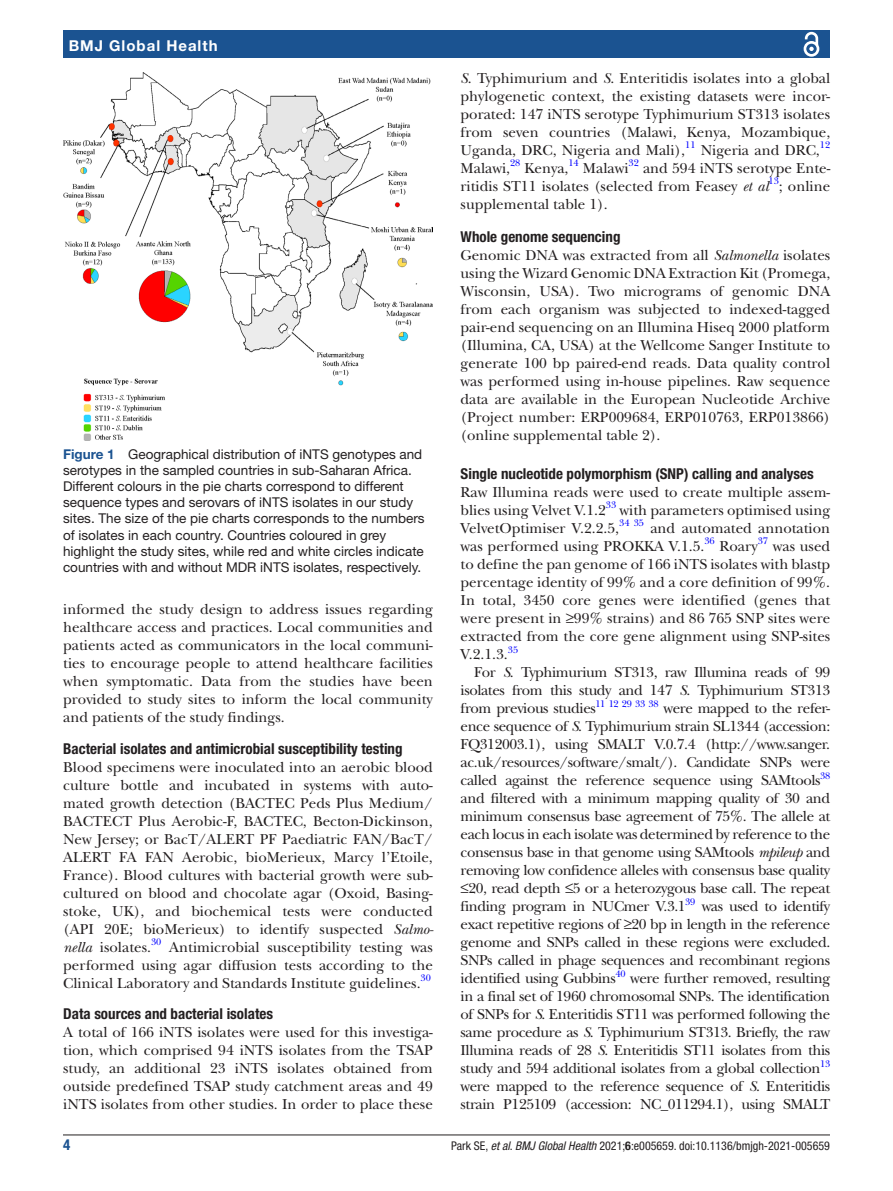
<style>
.page{position:relative;width:893px;height:1191px;background:#fff}
.page>*{position:absolute;margin:0;border:0;box-sizing:border-box;transform-origin:0 0}
.t1{font:15px/18px "New Baskerville";color:#231f20;text-align:justify}
.t2{font:700 condensed 15px "Helvetica Neue LT Std";color:#231f20}
.t3{font:15px/18px "New Baskerville";letter-spacing:-.025em;color:#231f20}
.t4{font:700 15px "Helvetica Neue LT Std";letter-spacing:.065em;color:#fff}
.t5{font:700 condensed 15px "Helvetica Neue LT Std";color:#1b5391}
.t6{font:13.5px/16.2px "Helvetica Neue LT Std";color:#231f20}
.t7{font:condensed 12px "Helvetica Neue LT Std";color:#231f20}
.t8{font:9.9px "New Baskerville";color:#00f}
.s1{font-weight:700;color:#1b5391}
.s2{font-style:italic}
.s3{font-weight:700}
</style>
<div class="page">
<hr style="left:63px;top:1134px;width:767px;height:1px;background:#231f20">
<div style="left:63px;top:31px;width:767px;height:27px;background:#1b5391"></div>
<svg style="left:803px;top:31px;width:17px;height:26px"></svg>
<img style="left:63px;top:73px;width:370px;height:368px">
<p class="t4" style="left:69px;top:36px;width:150px">BMJ Global Health</p>
<p class="t6" style="left:63px;top:445px;width:363px"><span class="s1">Figure 1</span> Geographical distribution of iNTS genotypes and serotypes in the sampled countries in sub-Saharan Africa.<br>Different colours in the pie charts correspond to different sequence types and serovars of iNTS isolates in our study sites. The size of the pie charts corresponds to the numbers of isolates in each country. Countries coloured in grey highlight the study sites, while red and white circles indicate countries with and without MDR iNTS isolates, respectively.</p>
<p class="t1" style="left:63px;top:600px;width:371px">informed the study design to address issues regarding healthcare access and practices. Local communities and patients acted as communicators in the local communi&shy;ties to encourage people to attend healthcare facilities when symptomatic. Data from the studies have been provided to study sites to inform the local community and patients of the study findings.</p>
<p class="t2" style="left:63px;top:739px;width:341px">Bacterial isolates and antimicrobial susceptibility testing</p>
<p class="t1" style="left:63px;top:758px;width:372px">Blood specimens were inoculated into an aerobic blood culture bottle and incubated in systems with auto&shy;mated growth detection (BACTEC Peds Plus Medium/ BACTECT Plus Aerobic-F, BACTEC, Becton-Dickinson, New Jersey; or BacT/ALERT PF Paediatric FAN/BacT/ ALERT FA FAN Aerobic, bioMerieux, Marcy l’Etoile, France). Blood cultures with bacterial growth were sub&shy;cultured on blood and chocolate agar (Oxoid, Basing&shy;stoke, UK), and biochemical tests were conducted (API 20E; bioMerieux) to identify suspected <span class="s2">Salmo&shy;nella</span> isolates.</p>
<p class="t8" style="left:151px;top:936px;width:12px">30</p>
<p class="t1" style="left:63px;top:938px;width:371px;text-indent:106px">Antimicrobial susceptibility testing was performed using agar diffusion tests according to the Clinical Laboratory and Standards Institute guidelines.</p>
<p class="t8" style="left:421px;top:972px;width:12px">30</p>
<p class="t2" style="left:63px;top:1005px;width:211px">Data sources and bacterial isolates</p>
<p class="t1" style="left:63px;top:1023px;width:371px">A total of 166 iNTS isolates were used for this investiga&shy;tion, which comprised 94 iNTS isolates from the TSAP study, an additional 23 iNTS isolates obtained from outside predefined TSAP study catchment areas and 49 iNTS isolates from other studies. In order to place these</p>
<p class="t1" style="left:461px;top:69px;width:371px"><span class="s2">S</span>. Typhimurium and <span class="s2">S</span>. Enteritidis isolates into a global phylogenetic context, the existing datasets were incor&shy;porated: 147 iNTS serotype Typhimurium ST313 isolates from seven countries (Malawi, Kenya, Mozambique, Uganda, DRC, Nigeria and Mali),</p>
<p class="t8" style="left:685px;top:139px;width:12px">11</p>
<p class="t1" style="left:701px;top:141px;width:121px">Nigeria and DRC,</p>
<p class="t8" style="left:820px;top:139px;width:12px">12</p>
<p class="t8" style="left:568px;top:157px;width:12px">14</p>
<p class="t1" style="left:583px;top:159px;width:47px">Malawi</p>
<p class="t8" style="left:629px;top:157px;width:12px">32</p>
<p class="t1" style="left:461px;top:159px;width:51px">Malawi,</p>
<p class="t8" style="left:510px;top:157px;width:12px">28</p>
<p class="t1" style="left:525px;top:159px;width:45px">Kenya,</p>
<p class="t1" style="left:461px;top:159px;width:371px;text-indent:182px">and 594 iNTS serotype Ente&shy;ritidis ST11 isolates (selected from Feasey <span class="s2">et al</span></p>
<p class="t8" style="left:768px;top:175px;width:12px">13</p>
<p class="t1" style="left:779px;top:177px;width:53px">; online</p>
<p class="t1" style="left:461px;top:195px;width:149px">supplemental table 1).</p>
<p class="t2" style="left:461px;top:228px;width:161px">Whole genome sequencing</p>
<p class="t1" style="left:461px;top:246px;width:371px">Genomic DNA was extracted from all <span class="s2">Salmonella</span> isolates using the Wizard Genomic DNA Extraction Kit (Promega, Wisconsin, USA). Two micrograms of genomic DNA from each organism was subjected to indexed-tagged pair-end sequencing on an Illumina Hiseq 2000 platform (Illumina, CA, USA) at the Wellcome Sanger Institute to generate 100 bp paired-end reads. Data quality control was performed using in-house pipelines. Raw sequence data are available in the European Nucleotide Archive (Project number: ERP009684, ERP010763, ERP013866) (online supplemental table 2).</p>
<p class="t2" style="left:461px;top:465px;width:355px">Single nucleotide polymorphism (SNP) calling and analyses</p>
<p class="t1" style="left:461px;top:483px;width:371px">Raw Illumina reads were used to create multiple assem&shy;blies using Velvet V.1.2<sup>33</sup> with parameters optimised using VelvetOptimiser V.2.2.5,</p>
<p class="t8" style="left:619px;top:517px;width:26px">34 35</p>
<p class="t1" style="left:461px;top:519px;width:371px;text-indent:190px">and automated annotation was performed using PROKKA V.1.5.</p>
<p class="t8" style="left:758px;top:535px;width:12px">37</p>
<p class="t1" style="left:461px;top:537px;width:371px;text-indent:312px">was used to define the pan genome of 166 iNTS isolates with blastp percentage identity of 99% and a core definition of 99%.<br>In total, 3450 core genes were identified (genes that were present in ≥99% strains) and 86 765 SNP sites were extracted from the core gene alignment using SNP-sites V.2.1.3.</p>
<p class="t8" style="left:704px;top:535px;width:12px">36</p>
<p class="t1" style="left:720px;top:537px;width:40px">Roary</p>
<p class="t8" style="left:508px;top:643px;width:12px">35</p>
<p class="t1" style="left:461px;top:663px;width:371px;text-indent:14px">For <span class="s2">S</span>. Typhimurium ST313, raw Illumina reads of 99 isolates from this study and 147 <span class="s2">S</span>. Typhimurium ST313 from previous studies</p>
<p class="t8" style="left:595px;top:697px;width:65px">11 12 29 33 38</p>
<p class="t1" style="left:461px;top:699px;width:371px;text-indent:203px">were mapped to the refer&shy;ence sequence of <span class="s2">S</span>. Typhimurium strain SL1344 (accession:<br>FQ312003.1), using SMALT V.0.7.4 (http://www.sanger. ac.uk/resources/software/smalt/). Candidate SNPs were called against the reference sequence using SAMtools</p>
<p class="t8" style="left:820px;top:769px;width:12px">38</p>
<p class="t1" style="left:461px;top:789px;width:371px">and filtered with a minimum mapping quality of 30 and minimum consensus base agreement of 75%. The allele at each locus in each isolate was determined by reference to the consensus base in that genome using SAMtools <span class="s2">mpileup</span> and removing low confidence alleles with consensus base quality ≤20, read depth ≤5 or a heterozygous base call. The repeat finding program in NUCmer V.3.1</p>
<p class="t8" style="left:685px;top:895px;width:12px">39</p>
<p class="t1" style="left:461px;top:897px;width:371px;text-indent:241px">was used to identify exact repetitive regions of ≥20 bp in length in the reference genome and SNPs called in these regions were excluded.<br>SNPs called in phage sequences and recombinant regions identified using Gubbins</p>
<p class="t8" style="left:615px;top:967px;width:12px">40</p>
<p class="t1" style="left:461px;top:969px;width:371px;text-indent:170px">were further removed, resulting in a final set of 1960 chromosomal SNPs. The identification of SNPs for <span class="s2">S</span>. Enteritidis ST11 was performed following the same procedure as <span class="s2">S</span>. Typhimurium ST313. Briefly, the raw Illumina reads of 28 <span class="s2">S</span>. Enteritidis ST11 isolates from this study and 594 additional isolates from a global collection</p>
<p class="t8" style="left:820px;top:1057px;width:12px">13</p>
<p class="t3" style="left:461px;top:1077px;width:371px">were mapped to the reference sequence of <span class="s2">S</span>. Enteritidis strain P125109 (accession: NC_011294.1), using SMALT</p>
<p class="t5" style="left:63px;top:1135px;width:9px">4</p>
<p class="t7" style="left:451px;top:1138px;width:380px">Park SE, <span class="s2">et al</span>. <span class="s2">BMJ Global Health</span> 2021;<span class="s3">6</span>:e005659. doi:10.1136/bmjgh-2021-005659</p>
</div>
